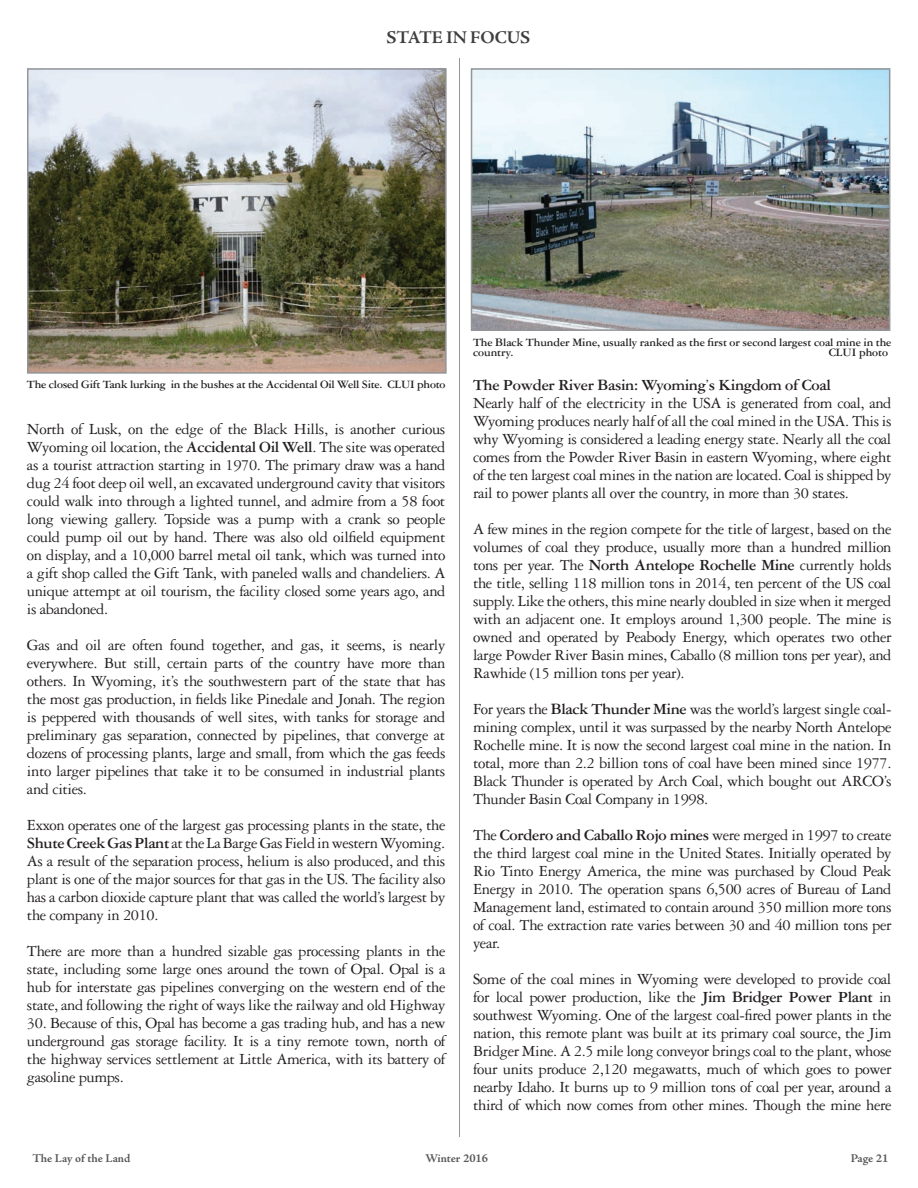
<style>
.page{position:relative;width:918px;height:1188px;background:#fff}
.page>*{position:absolute;margin:0;border:0;box-sizing:border-box;transform-origin:0 0}
.t1{font:700 18px "Adobe Jenson Pro";letter-spacing:-.005em;color:#3e3e3f}
.t2{font:16.5px/18px "Garamond Three";letter-spacing:-.025em;color:#231f20;text-align:justify}
.t3{font:700 12px/10.5px "Garamond Three";letter-spacing:-.02em;color:#231f20}
.t4{font:700 12px "Adobe Jenson Pro";letter-spacing:-.005em;color:#57585a}
.s1{font-weight:700}
</style>
<div class="page">
<hr style="left:459px;top:58px;width:1px;height:1079px;background:#939598">
<img style="left:30px;top:71px;width:414px;height:300px">
<div style="left:27px;top:68px;width:420px;height:306px;border:2px solid #939598"></div>
<img style="left:474px;top:71px;width:413px;height:257px">
<div style="left:471px;top:68px;width:419px;height:263px;border:2px solid #939598"></div>
<p class="t1" style="left:387px;top:27px;width:145px">STATE IN FOCUS</p>
<p class="t3" style="left:27px;top:379px;width:420px">the closed gift tank lurking in the bushes at the accidental oil Well site. CluI photo</p>
<p class="t2" style="left:27px;top:420px;width:420px">north of lusk, on the edge of the Black hills, is another curious Wyoming oil location, the <span class="s1">accidental oil Well</span>. the site was operated as a tourist attraction starting in 1970. the primary draw was a hand dug 24 foot deep oil well, an excavated underground cavity that visitors could walk into through a lighted tunnel, and admire from a 58 foot long viewing gallery. topside was a pump with a crank so people could pump oil out by hand. there was also old oilfield equipment on display, and a 10,000 barrel metal oil tank, which was turned into a gift shop called the gift tank, with paneled walls and chandeliers. a unique attempt at oil tourism, the facility closed some years ago, and is abandoned.</p>
<p class="t2" style="left:27px;top:636px;width:420px">gas and oil are often found together, and gas, it seems, is nearly everywhere. But still, certain parts of the country have more than others. in Wyoming, it’s the southwestern part of the state that has the most gas production, in fields like pinedale and Jonah. the region is peppered with thousands of well sites, with tanks for storage and preliminary gas separation, connected by pipelines, that converge at dozens of processing plants, large and small, from which the gas feeds into larger pipelines that take it to be consumed in industrial plants and cities.</p>
<p class="t2" style="left:27px;top:816px;width:420px">exxon operates one of the largest gas processing plants in the state, the <span class="s1">shute Creek gas Plant</span> at the la Barge gas field in western Wyoming. as a result of the separation process, helium is also produced, and this plant is one of the major sources for that gas in the Us. the facility also has a carbon dioxide capture plant that was called the world’s largest by the company in 2010.</p>
<p class="t2" style="left:27px;top:942px;width:420px">there are more than a hundred sizable gas processing plants in the state, including some large ones around the town of opal. opal is a hub for interstate gas pipelines converging on the western end of the state, and following the right of ways like the railway and old highway</p>
<p class="t2" style="left:27px;top:1014px;width:422px">30. Because of this, opal has become a gas trading hub, and has a new underground gas storage facility. it is a tiny remote town, north of the highway services settlement at little america, with its battery of gasoline pumps.</p>
<p class="t3" style="left:473px;top:337px;width:420px">the Black thunder Mine, usually ranked as the first or second largest coal mine in the country.</p>
<p class="t3" style="left:829px;top:347px;width:61px">CluI photo</p>
<p class="t2" style="left:473px;top:376px;width:420px;text-align:left"><span class="s1">the Powder river Basin: Wyoming</span>’<span class="s1">s Kingdom of Coal<br></span>nearly half of the electricity in the Usa is generated from coal, and Wyoming produces nearly half of all the coal mined in the Usa. this is why Wyoming is considered a leading energy state. nearly all the coal comes from the powder river Basin in eastern Wyoming, where eight of the ten largest coal mines in the nation are located. coal is shipped by rail to power plants all over the country, in more than 30 states.</p>
<p class="t2" style="left:473px;top:520px;width:420px">a few mines in the region compete for the title of largest, based on the volumes of coal they produce, usually more than a hundred million tons per year. the <span class="s1">north antelope rochelle Mine</span> currently holds the title, selling 118 million tons in 2014, ten percent of the Us coal supply. like the others, this mine nearly doubled in size when it merged with an adjacent one. it employs around 1,300 people. the mine is owned and operated by peabody energy, which operates two other large powder river Basin mines, caballo (8 million tons per year), and rawhide (15 million tons per year).</p>
<p class="t2" style="left:473px;top:700px;width:420px">for years the <span class="s1">Black thunder Mine</span> was the world’s largest single coal&shy;mining complex, until it was surpassed by the nearby north antelope rochelle mine. it is now the second largest coal mine in the nation. in total, more than 2.2 billion tons of coal have been mined since 1977.<br>Black thunder is operated by arch coal, which bought out arco’s thunder Basin coal company in 1998.</p>
<p class="t2" style="left:473px;top:826px;width:420px">the <span class="s1">Cordero and Caballo rojo mines</span> were merged in 1997 to create the third largest coal mine in the United states. initially operated by rio tinto energy america, the mine was purchased by cloud peak energy in 2010. the operation spans 6,500 acres of Bureau of land management land, estimated to contain around 350 million more tons of coal. the extraction rate varies between 30 and 40 million tons per year.</p>
<p class="t2" style="left:473px;top:970px;width:420px">some of the coal mines in Wyoming were developed to provide coal for local power production, like the <span class="s1">Jim Bridger Power Plant</span> in southwest Wyoming. one of the largest coal-fired power plants in the nation, this remote plant was built at its primary coal source, the Jim Bridger mine. a 2.5 mile long conveyor brings coal to the plant, whose four units produce 2,120 megawatts, much of which goes to power nearby idaho. it burns up to 9 million tons of coal per year, around a third of which now comes from other mines. though the mine here</p>
<p class="t4" style="left:33px;top:1151px;width:99px">The Lay of the Land</p>
<p class="t4" style="left:426px;top:1151px;width:64px">Winter 2016</p>
<p class="t4" style="left:851px;top:1151px;width:39px">Page 21</p>
</div>
